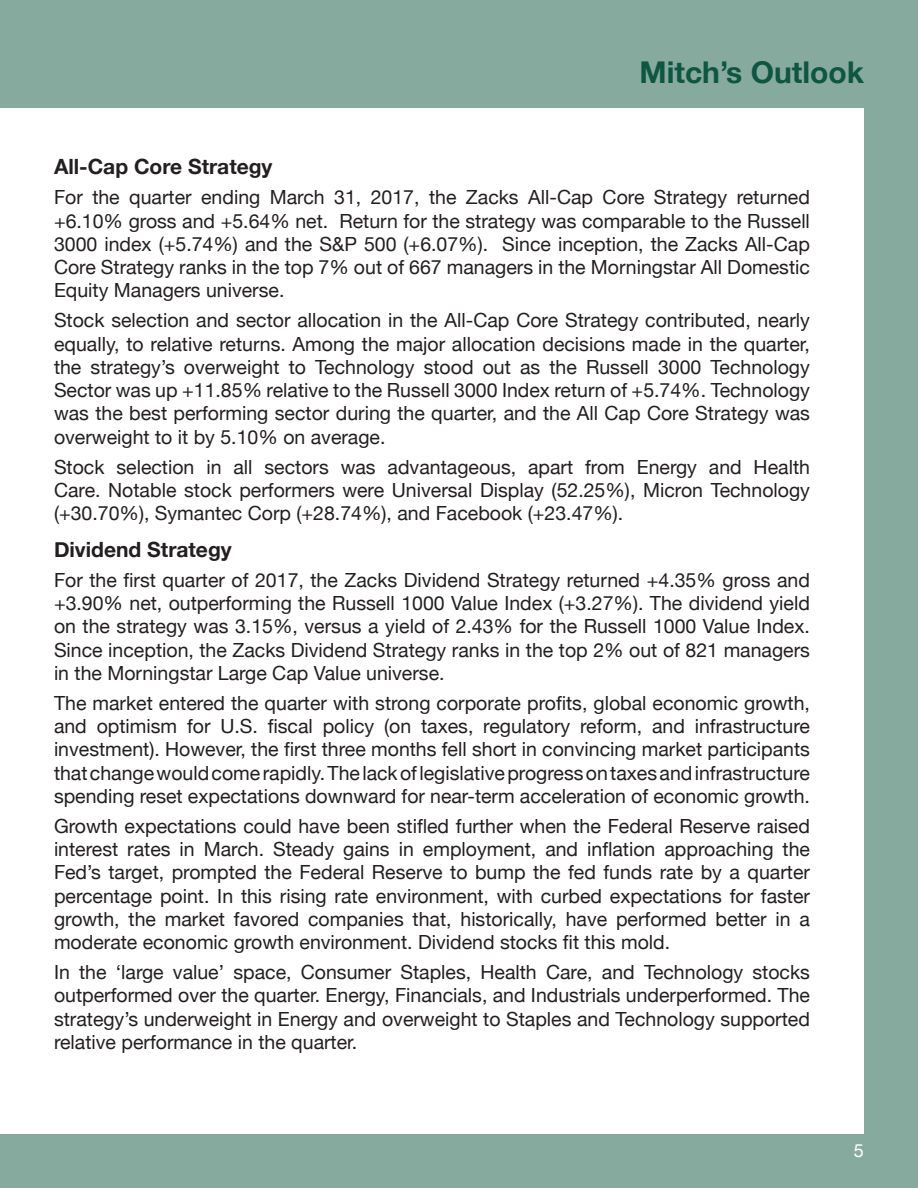
<style>
.page{position:relative;width:918px;height:1188px;background:#87aa9f}
.page>*{position:absolute;margin:0;border:0;box-sizing:border-box;transform-origin:0 0}
.t1{font:700 30px "Helvetica Neue";color:#0f5640}
.t2{font:700 21px "Helvetica Neue";color:#231f20}
.t3{font:19.5px/23.2px "Helvetica Neue";color:#231f20;text-align:justify}
.t4{font:18px "Helvetica Neue";color:#fff}
</style>
<div class="page">
<div style="left:0;top:108px;width:864px;height:1026px;background:#fff"></div>
<h1 class="t1" style="left:640px;top:49px;width:226px">Mitch’s Outlook</h1>
<p class="t2" style="left:54px;top:150px;width:220px">All-Cap Core Strategy</p>
<p class="t3" style="left:54px;top:187px;width:758px">For the quarter ending March 31, 2017, the Zacks All-Cap Core Strategy returned +6.10% gross and +5.64% net. Return for the strategy was comparable to the Russell 3000 index (+5.74%) and the S&amp;P 500 (+6.07%). Since inception, the Zacks All-Cap Core Strategy ranks in the top 7% out of 667 managers in the Morningstar All Domestic Equity Managers universe.</p>
<p class="t3" style="left:54px;top:310px;width:758px">Stock selection and sector allocation in the All-Cap Core Strategy contributed, nearly equally, to relative returns. Among the major allocation decisions made in the quarter, the strategy’s overweight to Technology stood out as the Russell 3000 Technology Sector was up +11.85% relative to the Russell 3000 Index return of +5.74%. Technology was the best performing sector during the quarter, and the All Cap Core Strategy was overweight to it by 5.10% on average.</p>
<p class="t3" style="left:54px;top:456px;width:758px">Stock selection in all sectors was advantageous, apart from Energy and Health Care. Notable stock performers were Universal Display (52.25%), Micron Technology (+30.70%), Symantec Corp (+28.74%), and Facebook (+23.47%).</p>
<p class="t2" style="left:54px;top:533px;width:179px">Dividend Strategy</p>
<p class="t3" style="left:54px;top:569px;width:758px">For the first quarter of 2017, the Zacks Dividend Strategy returned +4.35% gross and +3.90% net, outperforming the Russell 1000 Value Index (+3.27%). The dividend yield on the strategy was 3.15%, versus a yield of 2.43% for the Russell 1000 Value Index.<br>Since inception, the Zacks Dividend Strategy ranks in the top 2% out of 821 managers in the Morningstar Large Cap Value universe.</p>
<p class="t3" style="left:54px;top:692px;width:758px">The market entered the quarter with strong corporate profits, global economic growth, and optimism for U.S. fiscal policy (on taxes, regulatory reform, and infrastructure investment). However, the first three months fell short in convincing market participants that change would come rapidly. The lack of legislative progress on taxes and infrastructure spending reset expectations downward for near-term acceleration of economic growth.</p>
<p class="t3" style="left:54px;top:815px;width:758px">Growth expectations could have been stifled further when the Federal Reserve raised interest rates in March. Steady gains in employment, and inflation approaching the Fed’s target, prompted the Federal Reserve to bump the fed funds rate by a quarter percentage point. In this rising rate environment, with curbed expectations for faster growth, the market favored companies that, historically, have performed better in a moderate economic growth environment. Dividend stocks fit this mold.</p>
<p class="t3" style="left:54px;top:962px;width:758px">In the ‘large value’ space, Consumer Staples, Health Care, and Technology stocks outperformed over the quarter. Energy, Financials, and Industrials underperformed. The strategy’s underweight in Energy and overweight to Staples and Technology supported relative performance in the quarter.</p>
<p class="t4" style="left:854px;top:1137px;width:12px">5</p>
</div>
